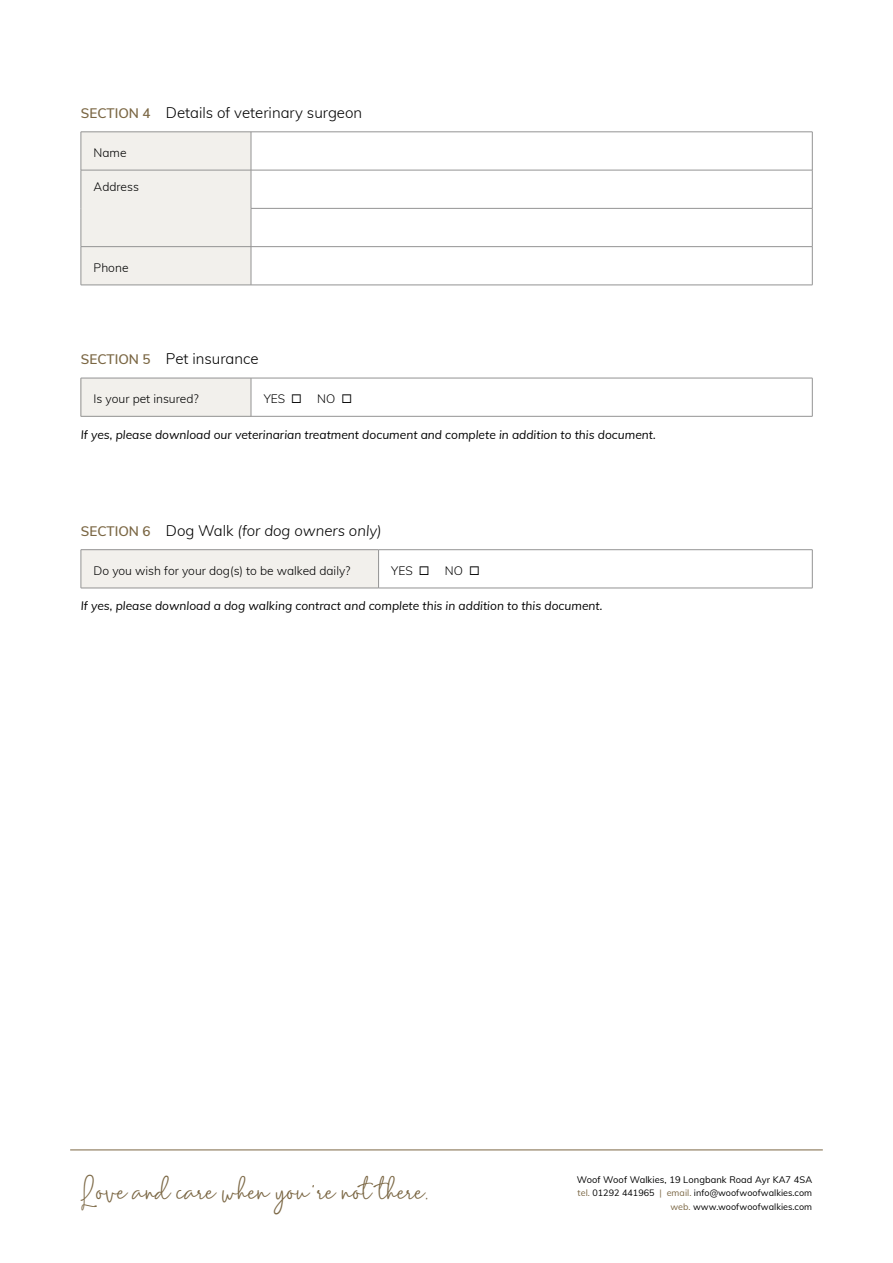
<style>
.page{position:relative;width:893px;height:1263px;background:#fff}
.page>*{position:absolute;margin:0;border:0;box-sizing:border-box;transform-origin:0 0}
.t1{font:30px "Mention Signature";letter-spacing:-.02em;color:#7b6744}
.t2{font:300 15px "Muli";color:#000}
.t3{font:italic 300 15px "Muli";color:#000}
.t4{font:italic 12px "Muli";color:#000}
.t5{font:300 12px "Muli";color:#000}
.t6{font:9.3px "Muli";letter-spacing:.01em;color:#000}
.t7{font:9px/13.5px "Muli";letter-spacing:.005em;color:#000;text-align:right}
.s1{font-weight:600;font-size:13.5px;color:#7b6744}
.s2{font-weight:600;font-style:normal;font-size:13.5px;color:#7b6744}
.s3{font-style:normal}
.s4{color:#7b6744}
</style>
<div class="page">
<hr style="left:70px;top:1150px;width:753px;height:1px;background:#7b6744">
<div style="left:82px;top:133px;width:169px;height:152px;background:#f2f0ec"></div>
<svg style="left:252px;top:133px;width:560px;height:152px"></svg>
<hr style="left:81px;top:132px;width:1px;height:38px;background:#939393">
<hr style="left:251px;top:132px;width:1px;height:38px;background:#939393">
<hr style="left:812px;top:132px;width:1px;height:38px;background:#939393">
<hr style="left:81px;top:170px;width:170px;height:1px;background:#939393">
<hr style="left:81px;top:170px;width:1px;height:38px;background:#939393">
<hr style="left:251px;top:170px;width:561px;height:1px;background:#939393">
<hr style="left:251px;top:170px;width:1px;height:38px;background:#939393">
<hr style="left:812px;top:170px;width:1px;height:38px;background:#939393">
<hr style="left:81px;top:208px;width:1px;height:39px;background:#939393">
<hr style="left:251px;top:208px;width:561px;height:1px;background:#939393">
<hr style="left:251px;top:208px;width:1px;height:39px;background:#939393">
<hr style="left:812px;top:208px;width:1px;height:39px;background:#939393">
<hr style="left:81px;top:246px;width:170px;height:1px;background:#939393">
<hr style="left:81px;top:247px;width:1px;height:38px;background:#939393">
<hr style="left:251px;top:246px;width:561px;height:1px;background:#939393">
<hr style="left:251px;top:247px;width:1px;height:38px;background:#939393">
<hr style="left:812px;top:247px;width:1px;height:38px;background:#939393">
<hr style="left:81px;top:285px;width:170px;height:1px;background:#939393">
<hr style="left:251px;top:285px;width:561px;height:1px;background:#939393">
<hr style="left:81px;top:132px;width:170px;height:1px;background:#939393">
<hr style="left:251px;top:132px;width:561px;height:1px;background:#939393">
<div style="left:81px;top:550px;width:298px;height:38px;background:#f2f0ec"></div>
<hr style="left:81px;top:549px;width:298px;height:1px;background:#939393">
<hr style="left:81px;top:550px;width:1px;height:38px;background:#939393">
<hr style="left:379px;top:549px;width:433px;height:1px;background:#939393">
<hr style="left:378px;top:550px;width:1px;height:38px;background:#939393">
<hr style="left:812px;top:550px;width:1px;height:38px;background:#939393">
<hr style="left:81px;top:588px;width:298px;height:1px;background:#939393">
<hr style="left:379px;top:588px;width:433px;height:1px;background:#939393">
<div style="left:81px;top:378px;width:170px;height:38px;background:#f2f0ec"></div>
<hr style="left:81px;top:378px;width:170px;height:1px;background:#939393">
<hr style="left:81px;top:378px;width:1px;height:38px;background:#939393">
<hr style="left:251px;top:378px;width:561px;height:1px;background:#939393">
<hr style="left:251px;top:378px;width:1px;height:38px;background:#939393">
<hr style="left:812px;top:378px;width:1px;height:38px;background:#939393">
<hr style="left:81px;top:416px;width:170px;height:1px;background:#939393">
<hr style="left:251px;top:416px;width:561px;height:1px;background:#939393">
<p class="t2" style="left:81px;top:102px;width:283px"><span class="s1">SECTION 4</span> Details of veterinary surgeon</p>
<p class="t5" style="left:94px;top:144px;width:34px">Name</p>
<p class="t5" style="left:94px;top:178px;width:47px">Address</p>
<p class="t5" style="left:94px;top:259px;width:36px">Phone</p>
<p class="t2" style="left:81px;top:348px;width:179px"><span class="s1">SECTION 5</span> Pet insurance</p>
<p class="t5" style="left:94px;top:390px;width:107px">Is your pet insured?</p>
<p class="t5" style="left:264px;top:390px;width:40px">YES ◻</p>
<p class="t5" style="left:317px;top:390px;width:36px">NO ◻</p>
<p class="t4" style="left:81px;top:425px;width:577px">If yes, please download our veterinarian treatment document and complete in addition to this document.</p>
<p class="t3" style="left:81px;top:520px;width:302px"><span class="s2">SECTION 6</span> <span class="s3">Dog Walk</span> (for dog owners only)</p>
<p class="t5" style="left:94px;top:561px;width:258px">Do you wish for your dog(s) to be walked daily?</p>
<p class="t5" style="left:391px;top:562px;width:40px">YES ◻</p>
<p class="t5" style="left:445px;top:562px;width:36px">NO ◻</p>
<p class="t4" style="left:81px;top:597px;width:523px">If yes, please download a dog walking contract and complete this in addition to this document.</p>
<h1 class="t1" style="left:81px;top:1175px;width:351px">Love and care when you're not there.</h1>
<p class="t6" style="left:577px;top:1173px;width:237px">Woof Woof Walkies, 19 Longbank Road Ayr KA7 4SA</p>
<p class="t7" style="left:578px;top:1186px;width:236px"><span class="s4">tel.</span> 01292 441965 <span class="s4">| email.</span> info@woofwoofwalkies.com <span class="s4">web.</span> www.woofwoofwalkies.com</p>
</div>
